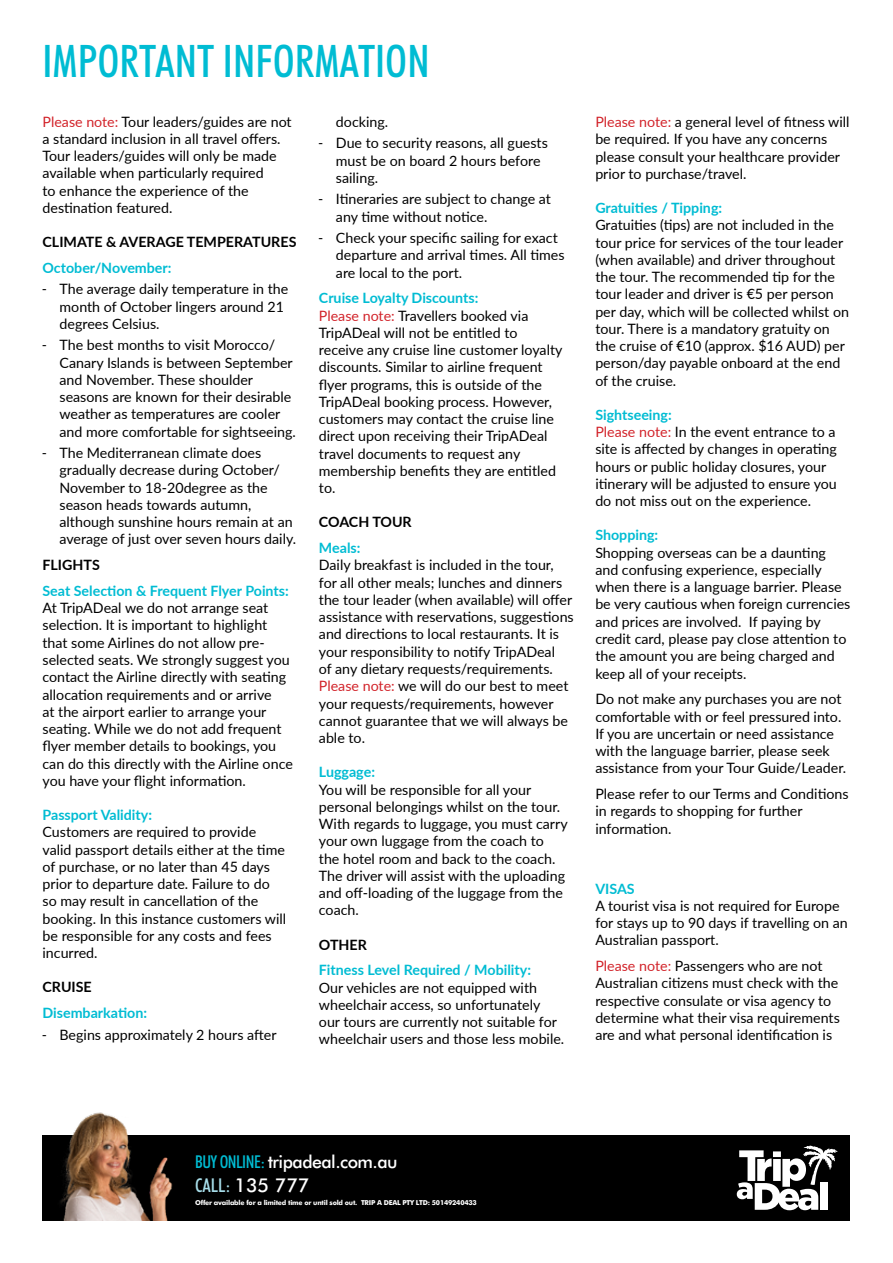
<style>
.page{position:relative;width:893px;height:1263px;background:#fff}
.page>*{position:absolute;margin:0;border:0;box-sizing:border-box;transform-origin:0 0}
.t1{font:500 condensed 45px "Futura BT";color:#00bcd3}
.t2{font:500 19.05px "Futura BT";color:#fff}
.t3{font:500 17.7px "Futura BT";letter-spacing:-.03em;color:#fff}
.t4{font:14.25px/17.2px "Lato";color:#000}
.t5{font:700 14.25px "Lato";color:#00bcd3}
.t6{font:700 14.25px "Lato";color:#000}
.t7{font:700 6.75px "Futura BT";letter-spacing:-.03em;color:#fff}
.s1{color:#d2232a}
.s2{font-family:"Roboto"}
.s3{font-weight:700;color:#00bcd3}
.s4{font-stretch:condensed;color:#00bcd3}
.s5{font-stretch:condensed;color:#a7dde9}
</style>
<div class="page">
<div style="left:43px;top:1135px;width:807px;height:85px;background:#000"></div>
<img style="left:60px;top:1112px;width:113px;height:108px">
<svg style="left:737px;top:1145px;width:101px;height:65px"></svg>
<h1 class="t1" style="left:43px;top:34px;width:389px">IMPORTANT INFORMATION</h1>
<p class="t4" style="left:43px;top:112px;width:251px"><span class="s1">Please note:</span> Tour leaders/guides are not a standard inclusion in all travel offers.<br>Tour leaders/guides will only be made available when particularly required<br>to enhance the experience of the destination featured.</p>
<p class="t6" style="left:43px;top:231px;width:255px">CLIMATE &amp; AVERAGE TEMPERATURES</p>
<p class="t5" style="left:43px;top:257px;width:131px">October/November:</p>
<p class="t4" style="left:60px;top:280px;width:230px;text-indent:-17px"><span class="s2">-</span> The average daily temperature in the month of October lingers around 21 degrees Celsius.</p>
<p class="t4" style="left:60px;top:336px;width:238px;text-indent:-17px"><span class="s2">-</span> The best months to visit Morocco/ Canary Islands is between September and November. These shoulder seasons are known for their desirable weather as temperatures are cooler and more comfortable for sightseeing.</p>
<p class="t4" style="left:60px;top:444px;width:238px;text-indent:-17px"><span class="s2">-</span> The Mediterranean climate does gradually decrease during October/ November to 18-20degree as the season heads towards autumn, although sunshine hours remain at an average of just over seven hours daily.</p>
<p class="t6" style="left:43px;top:554px;width:59px">FLIGHTS</p>
<p class="t5" style="left:43px;top:580px;width:248px">Seat Selection &amp; Frequent Flyer Points:</p>
<p class="t4" style="left:43px;top:599px;width:252px">At TripADeal we do not arrange seat selection. It is important to highlight that some Airlines do not allow pre&shy;selected seats. We strongly suggest you contact the Airline directly with seating allocation requirements and or arrive<br>at the airport earlier to arrange your seating. While we do not add frequent flyer member details to bookings, you can do this directly with the Airline once you have your flight information.</p>
<p class="t5" style="left:43px;top:804px;width:111px">Passport Validity:</p>
<p class="t4" style="left:43px;top:823px;width:245px">Customers are required to provide valid passport details either at the time of purchase, or no later than 45 days prior to departure date. Failure to do so may result in cancellation of the booking. In this instance customers will be responsible for any costs and fees incurred.</p>
<p class="t6" style="left:43px;top:977px;width:51px">CRUISE</p>
<p class="t5" style="left:43px;top:1002px;width:106px">Disembarkation:</p>
<p class="t4" style="left:43px;top:1025px;width:236px"><span class="s2">-</span> Begins approximately 2 hours after</p>
<p class="t4" style="left:336px;top:112px;width:54px">docking.</p>
<p class="t4" style="left:336px;top:134px;width:213px;text-indent:-17px"><span class="s2">-</span> Due to security reasons, all guests must be on board 2 hours before sailing.</p>
<p class="t4" style="left:336px;top:190px;width:217px;text-indent:-17px"><span class="s2">-</span> Itineraries are subject to change at any time without notice.</p>
<p class="t4" style="left:336px;top:229px;width:230px;text-indent:-17px"><span class="s2">-</span> Check your specific sailing for exact departure and arrival times. All times are local to the port.</p>
<p class="t4" style="left:319px;top:289px;width:245px"><span class="s3">Cruise Loyalty Discounts:<br></span><span class="s1">Please note:</span> Travellers booked via TripADeal will not be entitled to receive any cruise line customer loyalty discounts. Similar to airline frequent flyer programs, this is outside of the TripADeal booking process. However, customers may contact the cruise line direct upon receiving their TripADeal travel documents to request any membership benefits they are entitled to.</p>
<p class="t6" style="left:319px;top:512px;width:94px">COACH TOUR</p>
<p class="t5" style="left:319px;top:537px;width:43px">Meals:</p>
<p class="t4" style="left:319px;top:556px;width:256px">Daily breakfast is included in the tour, for all other meals; lunches and dinners the tour leader (when available) will offer assistance with reservations, suggestions and directions to local restaurants. It is your responsibility to notify TripADeal<br>of any dietary requests/requirements.<br><span class="s1">Please note:</span> we will do our best to meet your requests/requirements, however cannot guarantee that we will always be able to.</p>
<p class="t5" style="left:319px;top:762px;width:58px">Luggage:</p>
<p class="t4" style="left:319px;top:780px;width:250px">You will be responsible for all your personal belongings whilst on the tour.<br>With regards to luggage, you must carry your own luggage from the coach to the hotel room and back to the coach.<br>The driver will assist with the uploading and off-loading of the luggage from the coach.</p>
<p class="t6" style="left:319px;top:934px;width:50px">OTHER</p>
<p class="t5" style="left:319px;top:960px;width:214px">Fitness Level Required / Mobility:</p>
<p class="t4" style="left:319px;top:978px;width:247px">Our vehicles are not equipped with wheelchair access, so unfortunately our tours are currently not suitable for wheelchair users and those less mobile.</p>
<p class="t4" style="left:595px;top:113px;width:256px"><span class="s1">Please note:</span> a general level of fitness will be required. If you have any concerns please consult your healthcare provider prior to purchase/travel.</p>
<p class="t5" style="left:595px;top:197px;width:128px">Gratuities / Tipping:</p>
<p class="t4" style="left:595px;top:216px;width:255px">Gratuities (tips) are not included in the tour price for services of the tour leader (when available) and driver throughout the tour. The recommended tip for the tour leader and driver is €5 per person per day, which will be collected whilst on tour. There is a mandatory gratuity on the cruise of €10 (approx. $16 AUD) per person/day payable onboard at the end of the cruise.</p>
<p class="t4" style="left:595px;top:405px;width:243px"><span class="s3">Sightseeing:<br></span><span class="s1">Please note:</span> In the event entrance to a site is affected by changes in operating hours or public holiday closures, your itinerary will be adjusted to ensure you do not miss out on the experience.</p>
<p class="t5" style="left:595px;top:525px;width:64px">Shopping:</p>
<p class="t4" style="left:595px;top:543px;width:257px">Shopping overseas can be a daunting and confusing experience, especially when there is a language barrier. Please be very cautious when foreign currencies and prices are involved. If paying by credit card, please pay close attention to the amount you are being charged and keep all of your receipts.</p>
<p class="t4" style="left:595px;top:690px;width:252px">Do not make any purchases you are not comfortable with or feel pressured into.<br>If you are uncertain or need assistance with the language barrier, please seek assistance from your Tour Guide/Leader.</p>
<p class="t4" style="left:595px;top:785px;width:255px">Please refer to our Terms and Conditions in regards to shopping for further information.</p>
<p class="t5" style="left:595px;top:878px;width:41px">VISAS</p>
<p class="t4" style="left:595px;top:896px;width:254px">A tourist visa is not required for Europe for stays up to 90 days if travelling on an<br>Australian passport.</p>
<p class="t4" style="left:595px;top:957px;width:246px"><span class="s1">Please note:</span> Passengers who are not Australian citizens must check with the respective consulate or visa agency to determine what their visa requirements are and what personal identification is</p>
<p class="t3" style="left:195px;top:1151px;width:204px"><span class="s4">BUY ONLINE:</span> tripadeal.com.au</p>
<h2 class="t2" style="left:195px;top:1173px;width:116px"><span class="s5">CALL:</span> 135 777</h2>
<p class="t7" style="left:195px;top:1199px;width:283px">Offer available for a limited time or until sold out. TRIP A DEAL PTY LTD: 50149240433</p>
</div>
